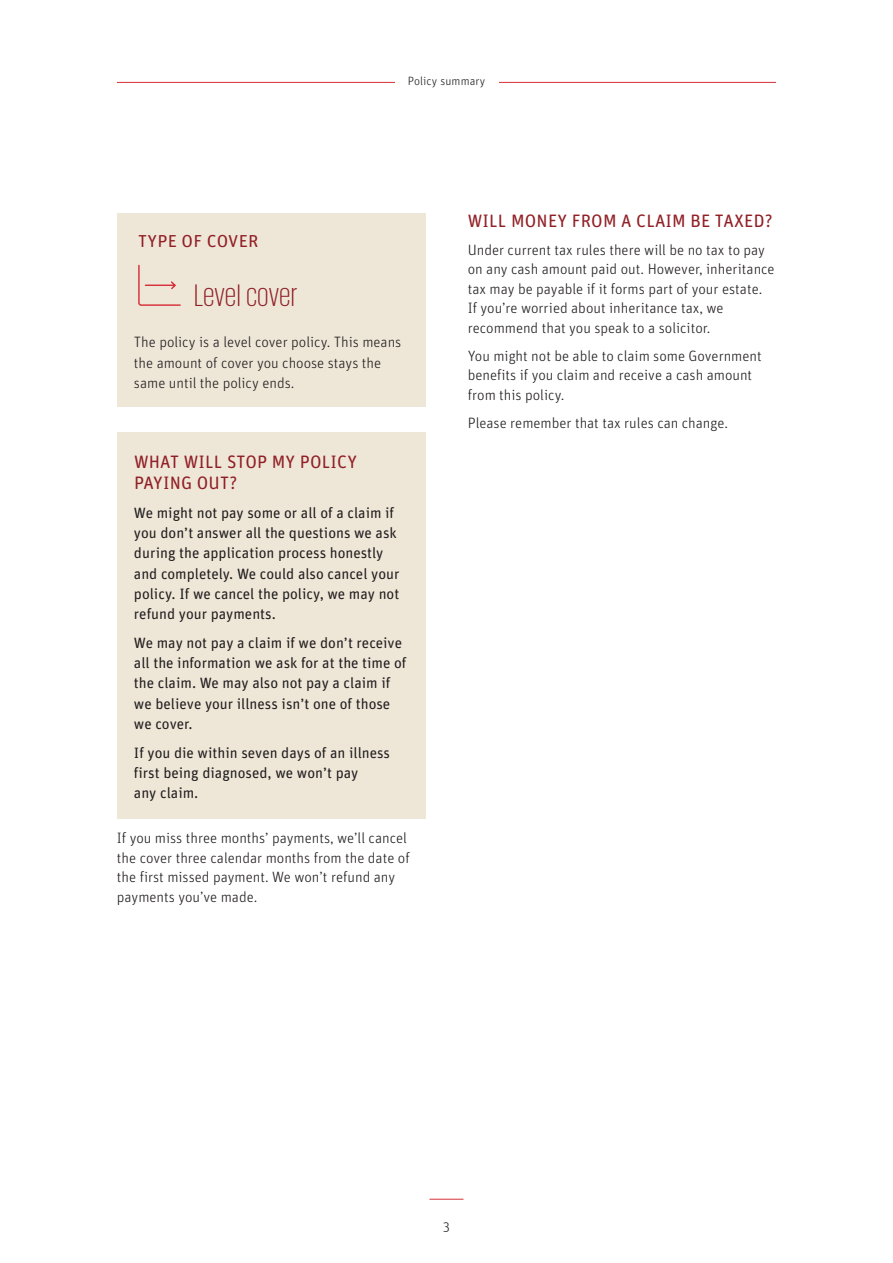
<style>
.page{position:relative;width:893px;height:1263px;background:#fff}
.page>*{position:absolute;margin:0;border:0;box-sizing:border-box;transform-origin:0 0}
.Body_copy{font:300 31.8px "Giorgio Sans";letter-spacing:.02em;color:#912026;scale:1.04 1}
.Subheading_L2{font:18px/21px "Unit Rounded Pro";letter-spacing:.01em;color:#912026}
.Subheading_L2-2{font:17.4px "Unit Rounded Pro";letter-spacing:.01em;color:#912026;scale:1.04 1}
.Body_copy-2{font:300 15px/19.5px "Unit Rounded Pro";color:#231f20}
.boxed_body_copy{font:15px/20.2px "Unit Rounded Pro";color:#231f20}
.boxed_body_copy-2{font:300 15px/20.2px "Unit Rounded Pro";color:#231f20}
.t1{font:300 13.5px "Unit Rounded Pro";color:#231f20}
.t2{font:300 12px "Unit Rounded Pro";letter-spacing:.01em;color:#231f20}
</style>
<div class="page">
<hr style="left:117px;top:82px;width:659px;height:1px;background:#d73039">
<div style="left:395px;top:77px;width:103px;height:8px;background:#fff"></div>
<hr style="left:429px;top:1199px;width:34px;height:1px;background:#d73039">
<div style="left:117px;top:213px;width:308px;height:58px;background:#eee7d8"></div>
<div style="left:117px;top:270px;width:308px;height:29px;background:#eee7d8"></div>
<div style="left:117px;top:277px;width:308px;height:48px;background:#eee7d8"></div>
<div style="left:117px;top:318px;width:308px;height:89px;background:#eee7d8"></div>
<div style="left:117px;top:433px;width:308px;height:60px;background:#eee7d8"></div>
<div style="left:117px;top:489px;width:308px;height:150px;background:#eee7d8"></div>
<div style="left:117px;top:619px;width:308px;height:130px;background:#eee7d8"></div>
<div style="left:117px;top:729px;width:308px;height:89px;background:#eee7d8"></div>
<svg style="left:138px;top:264px;width:43px;height:42px"></svg>
<p class="t2" style="left:408px;top:73px;width:79px">Policy summary</p>
<p class="Subheading_L2-2" style="left:138px;top:229px;width:117px">TYPE OF COVER</p>
<p class="Body_copy" style="left:194px;top:280px;width:101px">Level cover</p>
<p class="boxed_body_copy-2" style="left:134px;top:332px;width:269px">The policy is a level cover policy. This means the amount of cover you choose stays the same until the policy ends.</p>
<p class="Subheading_L2" style="left:468px;top:209px;width:306px">WILL MONEY FROM A CLAIM BE TAXED?</p>
<p class="Body_copy-2" style="left:468px;top:240px;width:308px">Under current tax rules there will be no tax to pay on any cash amount paid out. However, inheritance tax may be payable if it forms part of your estate.<br>If you’re worried about inheritance tax, we recommend that you speak to a solicitor.</p>
<p class="Body_copy-2" style="left:468px;top:346px;width:295px">You might not be able to claim some Government benefits if you claim and receive a cash amount from this policy.</p>
<p class="Body_copy-2" style="left:468px;top:413px;width:262px">Please remember that tax rules can change.</p>
<p class="Subheading_L2" style="left:134px;top:451px;width:224px">WHAT WILL STOP MY POLICY<br>PAYING OUT?</p>
<p class="boxed_body_copy" style="left:134px;top:502px;width:267px">We might not pay some or all of a claim if you don’t answer all the questions we ask during the application process honestly and completely. We could also cancel your policy. If we cancel the policy, we may not refund your payments.</p>
<p class="boxed_body_copy" style="left:134px;top:632px;width:274px">We may not pay a claim if we don’t receive all the information we ask for at the time of the claim. We may also not pay a claim if we believe your illness isn’t one of those we cover.</p>
<p class="boxed_body_copy" style="left:134px;top:742px;width:258px">If you die within seven days of an illness first being diagnosed, we won’t pay<br>any claim.</p>
<p class="Body_copy-2" style="left:117px;top:828px;width:294px">If you miss three months’ payments, we’ll cancel the cover three calendar months from the date of the first missed payment. We won’t refund any payments you’ve made.</p>
<p class="t1" style="left:443px;top:1218px;width:8px">3</p>
</div>
